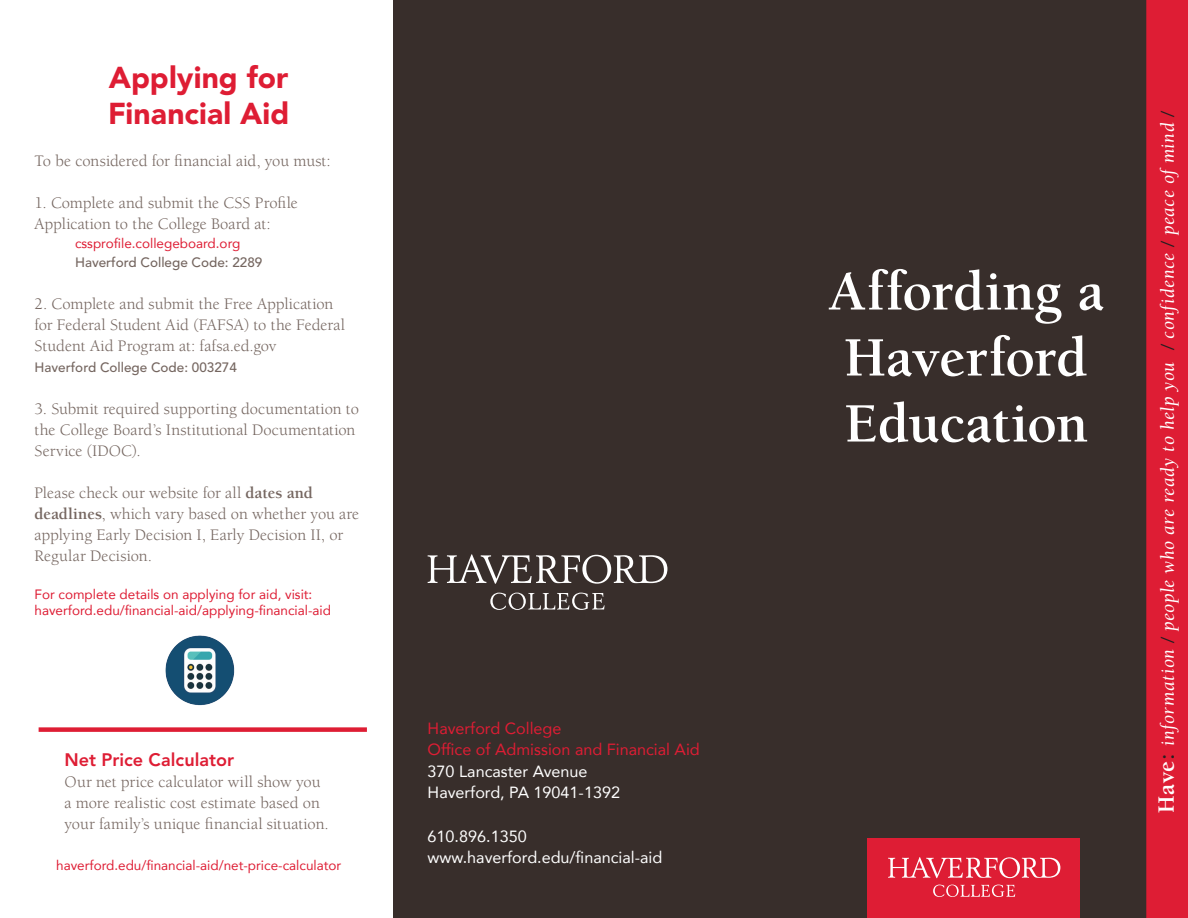
<style>
.page{position:relative;width:1188px;height:918px;background:#fff}
.page>*{position:absolute;margin:0;border:0;box-sizing:border-box;transform-origin:0 0}
.t1{font:700 57px/66px "Berkeley";letter-spacing:-.005em;color:#fff}
.t2{font:900 30px/36px "Avenir";letter-spacing:.005em;color:#de1d34}
.t3{font:italic 19.5px "Berkeley";letter-spacing:.03em;color:#fff}
.t4{font:800 18px "Avenir";color:#de1d34}
.t5{font:16.5px/21px "Berkeley";color:#756660}
.t6{font:16.2px/21.6px "Avenir";color:#fff}
.t7{font:16.2px/21.6px "Avenir";color:#de1d34}
.t8{font:13.5px/16.2px "Avenir";color:#de1d34}
.t9{font:500 13.5px "Avenir";color:#756660}
.s1{font-weight:700}
.s2{font-weight:700;font-style:normal;font-size:24px}
.s3{font-weight:700;font-style:normal;font-size:24px;color:#231f20}
.s4{color:#231f20}
</style>
<div class="page">
<div style="left:393px;top:0;width:785px;height:918px;background:#382e2b"></div>
<svg style="left:1146px;top:0;width:42px;height:918px;background:#da1d33"></svg>
<div style="left:868px;top:838px;width:212px;height:80px;background:#de1d34"></div>
<svg style="left:888px;top:857px;width:172px;height:21px"></svg>
<svg style="left:933px;top:885px;width:82px;height:12px"></svg>
<svg style="left:428px;top:554px;width:239px;height:30px"></svg>
<svg style="left:490px;top:593px;width:115px;height:17px"></svg>
<img style="left:165px;top:635px;width:70px;height:71px">
<div style="left:39px;top:727px;width:328px;height:5px;background:#de1d34"></div>
<h2 class="t2" style="left:108px;top:59px;width:183px">Applying for<br>Financial Aid</h2>
<p class="t5" style="left:35px;top:151px;width:298px">To be considered for financial aid, you must:</p>
<p class="t5" style="left:35px;top:193px;width:265px">1. Complete and submit the CSS Profile<br>Application to the College Board at:</p>
<p class="t8" style="left:75px;top:235px;width:167px">cssprofile.collegeboard.org</p>
<p class="t9" style="left:75px;top:254px;width:189px">Haverford College Code: 2289</p>
<p class="t5" style="left:35px;top:294px;width:312px">2. Complete and submit the Free Application for Federal Student Aid (FAFSA) to the Federal<br>Student Aid Program at: fafsa.ed.gov</p>
<p class="t9" style="left:35px;top:360px;width:204px">Haverford College Code: 003274</p>
<p class="t5" style="left:35px;top:399px;width:326px">3. Submit required supporting documentation to the College Board’s Institutional Documentation<br>Service (IDOC).</p>
<p class="t5" style="left:35px;top:483px;width:326px">Please check our website for all <span class="s1">dates and deadlines</span>, which vary based on whether you are applying Early Decision I, Early Decision II, or Regular Decision.</p>
<p class="t8" style="left:35px;top:585px;width:298px">For complete details on applying for aid, visit: haverford.edu/financial-aid/applying-financial-aid</p>
<p class="t4" style="left:65px;top:749px;width:171px">Net Price Calculator</p>
<p class="t5" style="left:65px;top:772px;width:266px">Our net price calculator will show you a more realistic cost estimate based on your family’s unique financial situation.</p>
<p class="t8" style="left:56px;top:857px;width:287px">haverford.edu/financial-aid/net-price-calculator</p>
<p class="t7" style="left:428px;top:717px;width:274px">Haverford College<br>Office of Admission and Financial Aid</p>
<p class="t6" style="left:428px;top:760px;width:194px">370 Lancaster Avenue<br>Haverford, PA 19041-1392</p>
<p class="t6" style="left:428px;top:825px;width:236px">610.896.1350 www.haverford.edu/financial-aid</p>
<h1 class="t1" style="left:828px;top:259px;width:278px">Affording a<br>Haverford<br>Education</h1>
<p class="t3" style="left:1158px;top:813px;width:705px;rotate:-90deg"><span class="s2">Have</span><span class="s3">:</span> information <span class="s4">/</span> people who are ready to help you <span class="s4">/</span> confidence <span class="s4">/</span> peace of mind <span class="s4">/</span></p>
</div>
